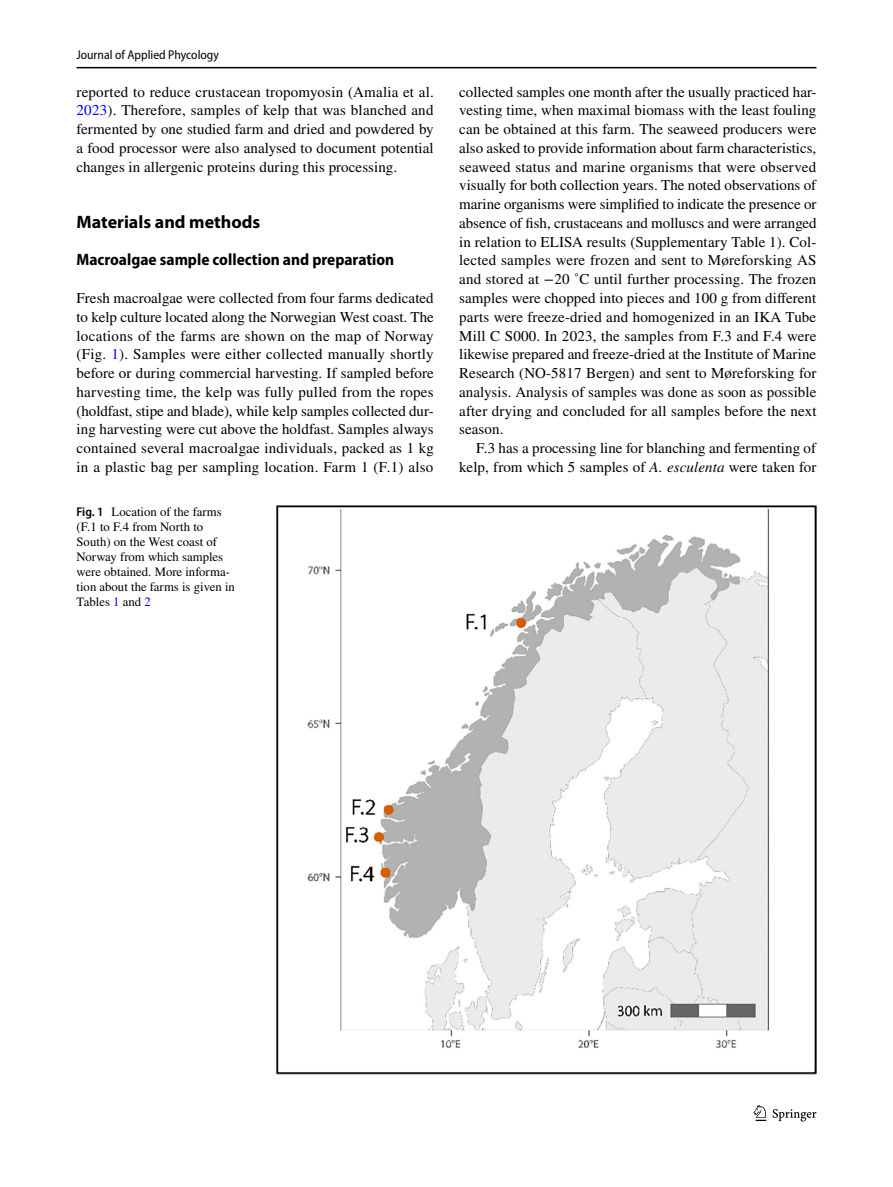
<style>
.page{position:relative;width:893px;height:1187px;background:#fff}
.page>*{position:absolute;margin:0;border:0;box-sizing:border-box;transform-origin:0 0}
.t1{font:700 18px "Myriad Pro";color:#000}
.t2{font:700 semi-condensed 16.5px "Myriad Pro";color:#000}
.t3{font:15px/18.8px "STIX";letter-spacing:.005em;color:#000;text-align:justify}
.t4{font:12.75px/15px "STIX";color:#000}
.t5{font:semi-condensed 12.75px "Myriad Pro";color:#000}
.s1{color:#00f}
.s2{font-family:"Myriad Pro";font-weight:600;font-stretch:semi-condensed}
.s3{font-style:italic}
</style>
<div class="page">
<hr style="left:77px;top:67px;width:739px;height:1px;background:#000">
<svg style="left:753px;top:1105px;width:13px;height:15px"></svg>
<svg style="left:773px;top:1109px;width:43px;height:12px"></svg>
<img style="left:276px;top:506px;width:540px;height:567px">
<p class="t5" style="left:77px;top:48px;width:144px">Journal of Applied Phycology</p>
<p class="t3" style="left:77px;top:83px;width:359px">reported to reduce crustacean tropomyosin (Amalia et al.<br><span class="s1">2023</span>). Therefore, samples of kelp that was blanched and fermented by one studied farm and dried and powdered by a food processor were also analysed to document potential changes in allergenic proteins during this processing.</p>
<p class="t1" style="left:77px;top:210px;width:185px">Materials and methods</p>
<p class="t2" style="left:77px;top:251px;width:319px">Macroalgae sample collection and preparation</p>
<p class="t3" style="left:77px;top:289px;width:359px">Fresh macroalgae were collected from four farms dedicated to kelp culture located along the Norwegian West coast. The locations of the farms are shown on the map of Norway (Fig. <span class="s1">1</span>). Samples were either collected manually shortly before or during commercial harvesting. If sampled before harvesting time, the kelp was fully pulled from the ropes (holdfast, stipe and blade), while kelp samples collected dur&shy;ing harvesting were cut above the holdfast. Samples always contained several macroalgae individuals, packed as 1 kg in a plastic bag per sampling location. Farm 1 (F.1) also</p>
<p class="t4" style="left:77px;top:504px;width:160px"><span class="s2">Fig. 1</span> Location of the farms (F.1 to F.4 from North to<br>South) on the West coast of<br>Norway from which samples were obtained. More informa&shy;tion about the farms is given in<br>Tables <span class="s1">1</span> and <span class="s1">2</span></p>
<p class="t3" style="left:459px;top:83px;width:359px">collected samples one month after the usually practiced har&shy;vesting time, when maximal biomass with the least fouling can be obtained at this farm. The seaweed producers were also asked to provide information about farm characteristics, seaweed status and marine organisms that were observed visually for both collection years. The noted observations of marine organisms were simplified to indicate the presence or absence of fish, crustaceans and molluscs and were arranged in relation to ELISA results (Supplementary Table 1). Col&shy;lected samples were frozen and sent to Møreforsking AS and stored at −20 ˚C until further processing. The frozen samples were chopped into pieces and 100 g from different parts were freeze-dried and homogenized in an IKA Tube Mill C S000. In 2023, the samples from F.3 and F.4 were likewise prepared and freeze-dried at the Institute of Marine Research (NO-5817 Bergen) and sent to Møreforsking for analysis. Analysis of samples was done as soon as possible after drying and concluded for all samples before the next season.</p>
<p class="t3" style="left:459px;top:439px;width:359px;text-align:right">F.3 has a processing line for blanching and fermenting of kelp, from which 5 samples of <span class="s3">A. esculenta</span> were taken for</p>
</div>
